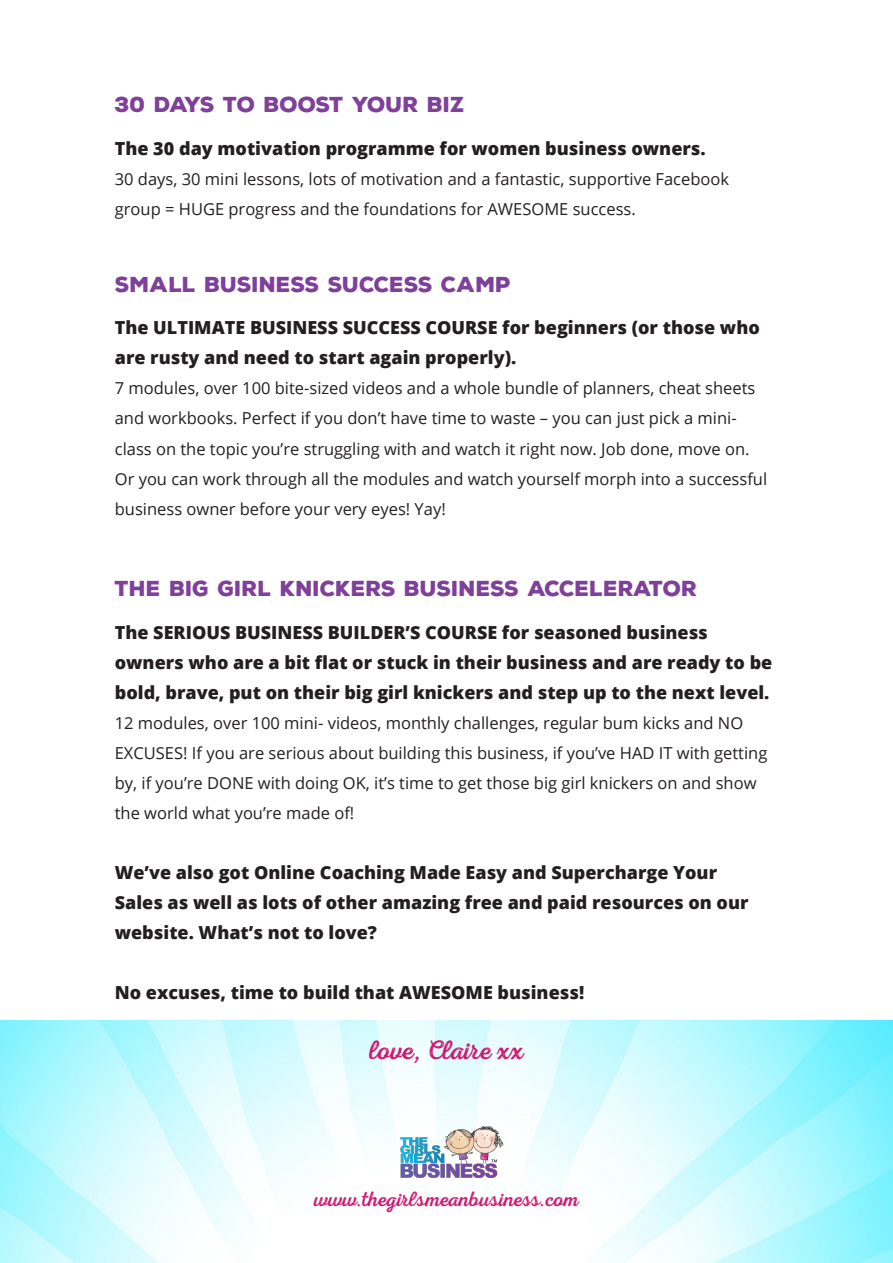
<style>
.page{position:relative;width:893px;height:1263px;background:#fff}
.page>*{position:absolute;margin:0;border:0;box-sizing:border-box;transform-origin:0 0}
.t1{font:27px "Nexa Rust Script R 01";color:#ce1970}
.t2{font:900 21px "Nexa Rust Sans";color:#7e4098}
.t3{font:21px "Nexa Rust Script R 01";color:#ce1970}
.t4{font:800 18px/30px "Open Sans";color:#231f20}
.t5{font:16.5px/30px "Open Sans";color:#231f20}
</style>
<div class="page">
<img style="left:0;top:1020px;width:893px;height:243px">
<img style="left:400px;top:1123px;width:106px;height:54px">
<p class="t2" style="left:115px;top:91px;width:351px">30 DAYS TO BOOST YOUR BIZ</p>
<p class="t4" style="left:115px;top:133px;width:592px">The 30 day motivation programme for women business owners.</p>
<p class="t5" style="left:115px;top:164px;width:616px">30 days, 30 mini lessons, lots of motivation and a fantastic, supportive Facebook group = HUGE progress and the foundations for AWESOME success.</p>
<p class="t2" style="left:115px;top:270px;width:398px">SMALL BUSINESS SUCCESS CAMP</p>
<p class="t4" style="left:115px;top:312px;width:647px">The ULTIMATE BUSINESS SUCCESS COURSE for beginners (or those who are rusty and need to start again properly).</p>
<p class="t5" style="left:115px;top:373px;width:654px">7 modules, over 100 bite-sized videos and a whole bundle of planners, cheat sheets and workbooks. Perfect if you don’t have time to waste – you can just pick a mini&shy;class on the topic you’re struggling with and watch it right now. Job done, move on.<br>Or you can work through all the modules and watch yourself morph into a successful business owner before your very eyes! Yay!</p>
<p class="t2" style="left:115px;top:574px;width:584px">THE BIG GIRL KNICKERS BUSINESS ACCELERATOR</p>
<p class="t4" style="left:115px;top:616px;width:659px">The SERIOUS BUSINESS BUILDER’S COURSE for seasoned business owners who are a bit flat or stuck in their business and are ready to be bold, brave, put on their big girl knickers and step up to the next level.</p>
<p class="t5" style="left:115px;top:707px;width:654px">12 modules, over 100 mini- videos, monthly challenges, regular bum kicks and NO EXCUSES! If you are serious about building this business, if you’ve HAD IT with getting by, if you’re DONE with doing OK, it’s time to get those big girl knickers on and show the world what you’re made of!</p>
<p class="t4" style="left:115px;top:856px;width:635px">We’ve also got Online Coaching Made Easy and Supercharge Your<br>Sales as well as lots of other amazing free and paid resources on our website. What’s not to love?</p>
<p class="t4" style="left:115px;top:976px;width:471px">No excuses, time to build that AWESOME business!</p>
<p class="t1" style="left:369px;top:1033px;width:156px">love, Claire xx</p>
<p class="t3" style="left:314px;top:1186px;width:266px">www.thegirlsmeanbusiness.com</p>
</div>
